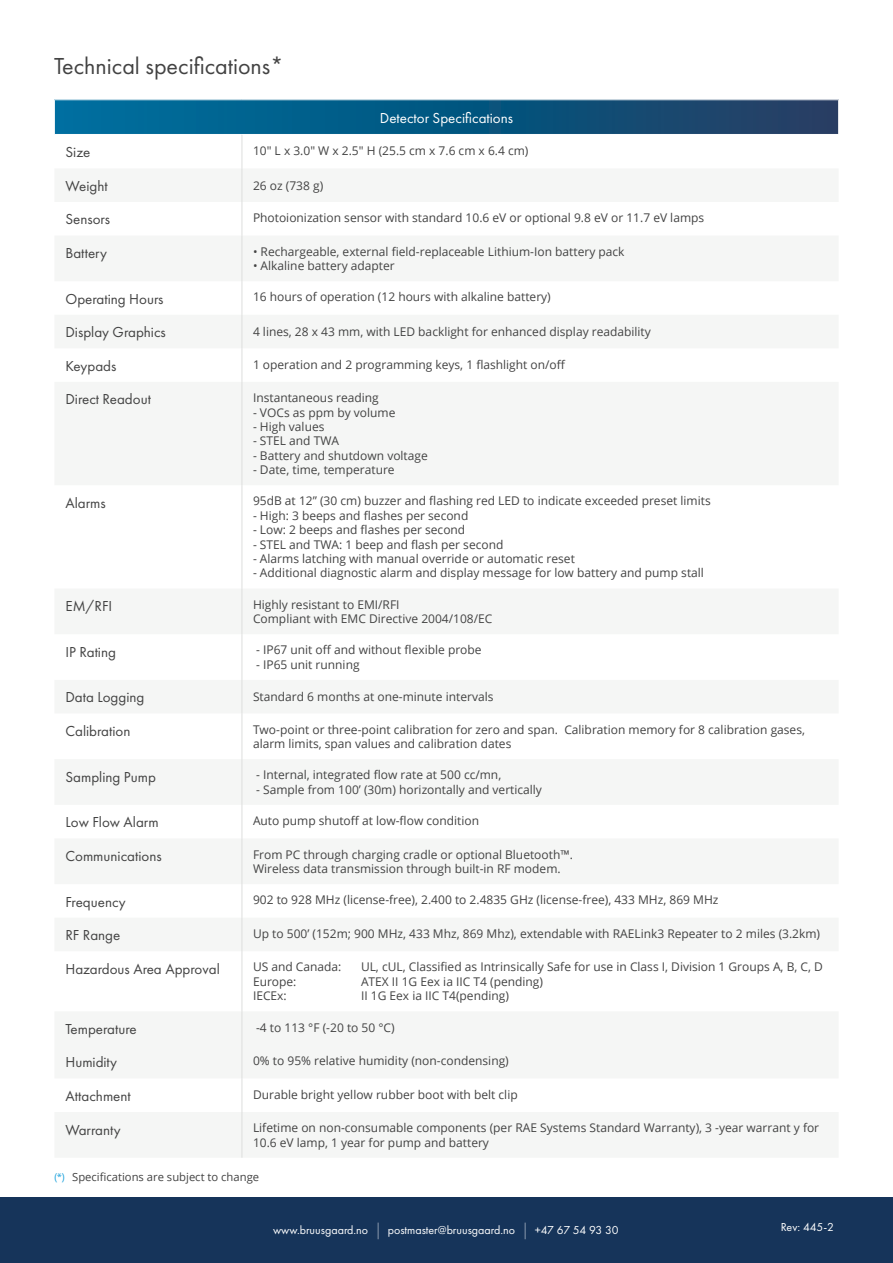
<style>
.page{position:relative;width:893px;height:1263px;background:#fff}
.page>*{position:absolute;margin:0;border:0;box-sizing:border-box;transform-origin:0 0}
.t1{font:24px "Futura PT";color:#434343}
.t2{font:15px "Futura PT";color:#434343}
.t3{font:15px "Futura PT";color:#fff}
.t4{font:12px/14.4px "Open Sans";color:#434343}
.t5{font:12px "Futura PT";color:#fff}
.t6{font:11.25px "Open Sans";color:#434343}
.s1{font-family:"Myriad Pro";color:#169fdb}
</style>
<div class="page">
<div style="left:0;top:1198px;width:893px;height:65px;background:#16345a"></div>
<svg style="left:378px;top:1222px;width:1px;height:17px"></svg>
<svg style="left:525px;top:1222px;width:1px;height:17px"></svg>
<div style="left:54px;top:100px;width:785px;height:34px;background:linear-gradient(to right,#0070a0,#203d62)"></div>
<hr style="left:54px;top:100px;width:1px;height:34px;background:#fff">
<hr style="left:838px;top:100px;width:1px;height:34px;background:#fff">
<hr style="left:242px;top:135px;width:1px;height:33px;background:#dddedd">
<hr style="left:242px;top:202px;width:1px;height:33px;background:#dddedd">
<hr style="left:242px;top:281px;width:1px;height:34px;background:#dddedd">
<hr style="left:242px;top:348px;width:1px;height:34px;background:#dddedd">
<hr style="left:242px;top:485px;width:1px;height:103px;background:#dddedd">
<hr style="left:242px;top:634px;width:1px;height:46px;background:#dddedd">
<hr style="left:242px;top:713px;width:1px;height:46px;background:#dddedd">
<hr style="left:242px;top:805px;width:1px;height:33px;background:#dddedd">
<hr style="left:242px;top:884px;width:1px;height:34px;background:#dddedd">
<hr style="left:242px;top:951px;width:1px;height:60px;background:#dddedd">
<hr style="left:242px;top:1078px;width:1px;height:34px;background:#dddedd">
<hr style="left:242px;top:838px;width:1px;height:46px;background:#dddedd">
<hr style="left:242px;top:918px;width:1px;height:33px;background:#dddedd">
<hr style="left:242px;top:1112px;width:1px;height:46px;background:#dddedd">
<hr style="left:242px;top:168px;width:1px;height:34px;background:#dddedd">
<hr style="left:242px;top:235px;width:1px;height:46px;background:#dddedd">
<hr style="left:242px;top:315px;width:1px;height:33px;background:#dddedd">
<hr style="left:242px;top:382px;width:1px;height:103px;background:#dddedd">
<hr style="left:242px;top:588px;width:1px;height:46px;background:#dddedd">
<hr style="left:242px;top:680px;width:1px;height:33px;background:#dddedd">
<hr style="left:242px;top:759px;width:1px;height:46px;background:#dddedd">
<hr style="left:242px;top:1011px;width:1px;height:34px;background:#dddedd">
<hr style="left:242px;top:1045px;width:1px;height:33px;background:#dddedd">
<h1 class="t1" style="left:54px;top:52px;width:231px">Technical specifications*</h1>
<p class="t3" style="left:380px;top:109px;width:135px">Detector Specifications</p>
<p class="t2" style="left:65px;top:143px;width:26px">Size</p>
<p class="t4" style="left:253px;top:143px;width:277px">10" L x 3.0" W x 2.5" H (25.5 cm x 7.6 cm x 6.4 cm)</p>
<p class="t2" style="left:65px;top:177px;width:44px">Weight</p>
<p class="t4" style="left:253px;top:178px;width:72px">26 oz (738 g)</p>
<p class="t2" style="left:65px;top:211px;width:46px">Sensors</p>
<p class="t4" style="left:253px;top:210px;width:453px">Photoionization sensor with standard 10.6 eV or optional 9.8 eV or 11.7 eV lamps</p>
<p class="t2" style="left:65px;top:244px;width:43px">Battery</p>
<p class="t4" style="left:253px;top:244px;width:373px">• Rechargeable, external field-replaceable Lithium-Ion battery pack</p>
<p class="t4" style="left:253px;top:258px;width:143px">• Alkaline battery adapter</p>
<p class="t2" style="left:65px;top:290px;width:100px">Operating Hours</p>
<p class="t4" style="left:253px;top:290px;width:299px">16 hours of operation (12 hours with alkaline battery)</p>
<p class="t2" style="left:65px;top:323px;width:102px">Display Graphics</p>
<p class="t4" style="left:253px;top:324px;width:399px">4 lines, 28 x 43 mm, with LED backlight for enhanced display readability</p>
<p class="t2" style="left:65px;top:357px;width:52px">Keypads</p>
<p class="t4" style="left:253px;top:357px;width:314px">1 operation and 2 programming keys, 1 flashlight on/off</p>
<p class="t2" style="left:65px;top:390px;width:87px">Direct Readout</p>
<p class="t4" style="left:253px;top:390px;width:127px">Instantaneous reading</p>
<p class="t4" style="left:253px;top:405px;width:144px">- VOCs as ppm by volume</p>
<p class="t4" style="left:253px;top:419px;width:73px">- High values</p>
<p class="t4" style="left:253px;top:433px;width:88px">- STEL and TWA</p>
<p class="t4" style="left:253px;top:448px;width:176px">- Battery and shutdown voltage</p>
<p class="t4" style="left:253px;top:462px;width:143px">- Date, time, temperature</p>
<p class="t2" style="left:65px;top:494px;width:42px">Alarms</p>
<p class="t4" style="left:253px;top:494px;width:459px">95dB at 12” (30 cm) buzzer and flashing red LED to indicate exceeded preset limits</p>
<p class="t4" style="left:253px;top:508px;width:217px">- High: 3 beeps and flashes per second</p>
<p class="t4" style="left:253px;top:522px;width:214px">- Low: 2 beeps and flashes per second</p>
<p class="t4" style="left:253px;top:537px;width:252px">- STEL and TWA: 1 beep and flash per second</p>
<p class="t4" style="left:253px;top:551px;width:323px">- Alarms latching with manual override or automatic reset</p>
<p class="t4" style="left:253px;top:566px;width:452px">- Additional diagnostic alarm and display message for low battery and pump stall</p>
<p class="t2" style="left:65px;top:597px;width:48px">EM/RFI</p>
<p class="t4" style="left:253px;top:597px;width:241px">Highly resistant to EMI/RFI<br>Compliant with EMC Directive 2004/108/EC</p>
<p class="t2" style="left:65px;top:643px;width:52px">IP Rating</p>
<p class="t4" style="left:256px;top:643px;width:227px">- IP67 unit off and without flexible probe</p>
<p class="t4" style="left:256px;top:657px;width:105px">- IP65 unit running</p>
<p class="t2" style="left:65px;top:688px;width:81px">Data Logging</p>
<p class="t4" style="left:253px;top:689px;width:242px">Standard 6 months at one-minute intervals</p>
<p class="t2" style="left:65px;top:722px;width:66px">Calibration</p>
<p class="t4" style="left:253px;top:722px;width:553px">Two-point or three-point calibration for zero and span. Calibration memory for 8 calibration gases, alarm limits, span values and calibration dates</p>
<p class="t2" style="left:65px;top:768px;width:92px">Sampling Pump</p>
<p class="t4" style="left:256px;top:767px;width:247px">- Internal, integrated flow rate at 500 cc/mn,</p>
<p class="t4" style="left:256px;top:782px;width:287px">- Sample from 100’ (30m) horizontally and vertically</p>
<p class="t2" style="left:65px;top:813px;width:95px">Low Flow Alarm</p>
<p class="t4" style="left:253px;top:813px;width:228px">Auto pump shutoff at low-flow condition</p>
<p class="t2" style="left:65px;top:847px;width:98px">Communications</p>
<p class="t4" style="left:253px;top:847px;width:321px">From PC through charging cradle or optional Bluetooth™.<br>Wireless data transmission through built-in RF modem.</p>
<p class="t2" style="left:65px;top:893px;width:62px">Frequency</p>
<p class="t4" style="left:253px;top:892px;width:467px">902 to 928 MHz (license-free), 2.400 to 2.4835 GHz (license-free), 433 MHz, 869 MHz</p>
<p class="t2" style="left:65px;top:926px;width:56px">RF Range</p>
<p class="t4" style="left:253px;top:926px;width:569px">Up to 500’ (152m; 900 MHz, 433 Mhz, 869 Mhz), extendable with RAELink3 Repeater to 2 miles (3.2km)</p>
<p class="t2" style="left:65px;top:960px;width:156px">Hazardous Area Approval</p>
<p class="t4" style="left:253px;top:959px;width:90px">US and Canada:</p>
<p class="t4" style="left:361px;top:959px;width:463px">UL, cUL, Classified as Intrinsically Safe for use in Class I, Division 1 Groups A, B, C, D</p>
<p class="t4" style="left:253px;top:974px;width:45px">Europe:</p>
<p class="t4" style="left:361px;top:974px;width:184px">ATEX II 1G Eex ia IIC T4 (pending)</p>
<p class="t4" style="left:253px;top:988px;width:35px">IECEx:</p>
<p class="t4" style="left:361px;top:988px;width:149px">II 1G Eex ia IIC T4(pending)</p>
<p class="t2" style="left:65px;top:1020px;width:73px">Temperature</p>
<p class="t4" style="left:256px;top:1020px;width:140px">-4 to 113 °F (-20 to 50 °C)</p>
<p class="t2" style="left:65px;top:1053px;width:53px">Humidity</p>
<p class="t4" style="left:253px;top:1053px;width:257px">0% to 95% relative humidity (non-condensing)</p>
<p class="t2" style="left:65px;top:1087px;width:67px">Attachment</p>
<p class="t4" style="left:253px;top:1087px;width:266px">Durable bright yellow rubber boot with belt clip</p>
<p class="t2" style="left:65px;top:1120px;width:57px">Warranty</p>
<p class="t4" style="left:253px;top:1120px;width:568px">Lifetime on non-consumable components (per RAE Systems Standard Warranty), 3 -year warrant y for<br>10.6 eV lamp, 1 year for pump and battery</p>
<p class="t6" style="left:54px;top:1169px;width:207px"><span class="s1">(*)</span> Specifications are subject to change</p>
<p class="t5" style="left:273px;top:1223px;width:97px">www.bruusgaard.no</p>
<p class="t5" style="left:388px;top:1223px;width:129px">postmaster@bruusgaard.no</p>
<p class="t5" style="left:535px;top:1223px;width:85px">+47 67 54 93 30</p>
<p class="t5" style="left:781px;top:1219px;width:55px">Rev: 445-2</p>
</div>
